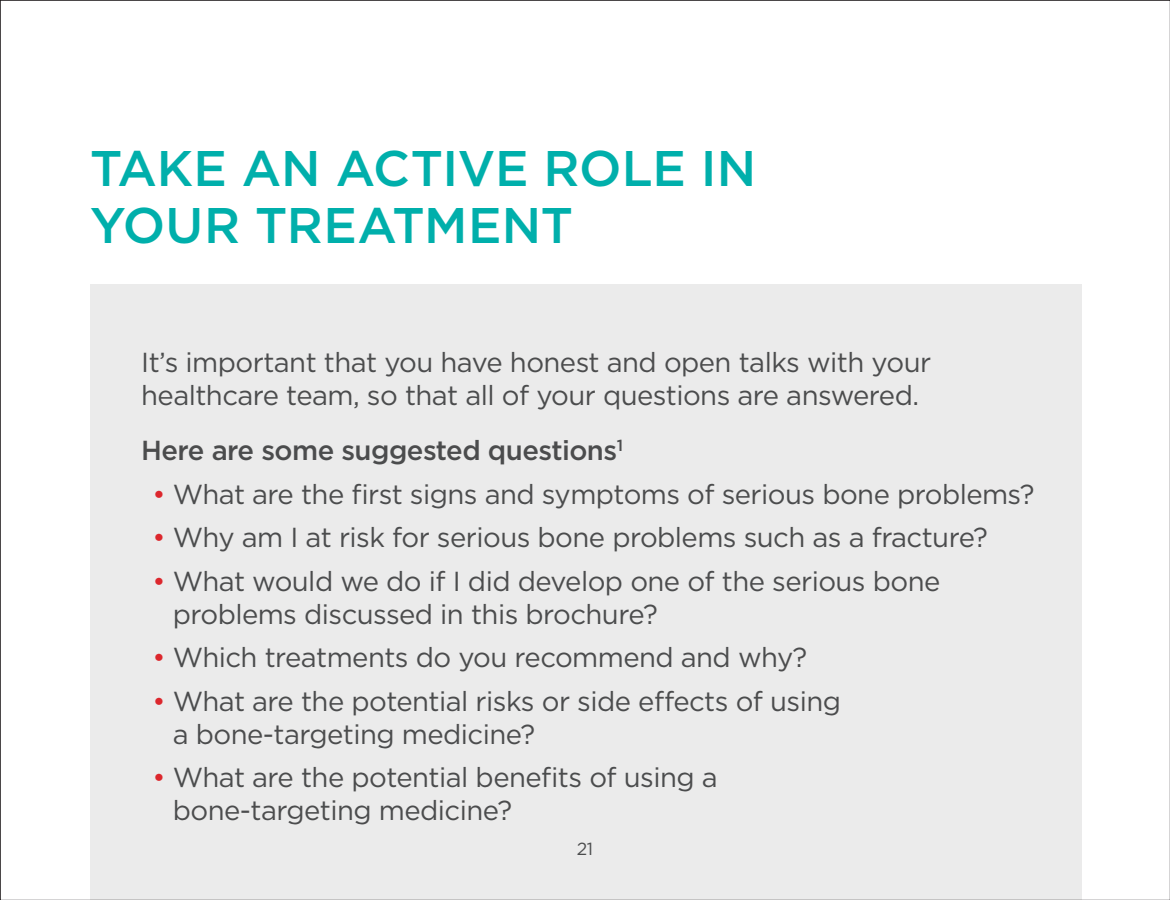
<style>
.page{position:relative;width:1170px;height:900px;background:#fff}
.page>*{position:absolute;margin:0;border:0;box-sizing:border-box;transform-origin:0 0}
.t1{font:500 50px/57.5px "Gotham";letter-spacing:-.005em;color:#00afab}
.t2{font:27.5px/32.5px "Gotham";letter-spacing:-.02em;color:#4b4c4d}
.t3{font:500 27.5px "Gotham";letter-spacing:-.02em;color:#4b4c4d}
.t4{font:17.5px "Gotham";color:#4b4c4d}
.s1{color:#dc272d}
</style>
<div class="page">
<div style="left:90px;top:284px;width:991px;height:616px;background:#ebebeb"></div>
<p class="t1" style="left:90px;top:139px;width:668px">TAKE AN ACTIVE ROLE IN<br>YOUR TREATMENT</p>
<p class="t2" style="left:141px;top:346px;width:791px">It’s important that you have honest and open talks with your healthcare team, so that all of your questions are answered.</p>
<p class="t3" style="left:141px;top:432px;width:483px">Here are some suggested questions<sup>1</sup></p>
<p class="t2" style="left:152px;top:477px;width:884px"><span class="s1">•</span> What are the first signs and symptoms of serious bone problems?</p>
<p class="t2" style="left:152px;top:521px;width:837px"><span class="s1">•</span> Why am I at risk for serious bone problems such as a fracture?</p>
<p class="t2" style="left:173px;top:564px;width:769px;text-indent:-20px"><span class="s1">•</span> What would we do if I did develop one of the serious bone problems discussed in this brochure?</p>
<p class="t2" style="left:152px;top:641px;width:656px"><span class="s1">•</span> Which treatments do you recommend and why?</p>
<p class="t2" style="left:173px;top:684px;width:670px;text-indent:-20px"><span class="s1">•</span> What are the potential risks or side effects of using a bone-targeting medicine?</p>
<p class="t2" style="left:173px;top:761px;width:547px;text-indent:-20px"><span class="s1">•</span> What are the potential benefits of using a bone-targeting medicine?</p>
<p class="t4" style="left:577px;top:838px;width:18px">21</p>
</div>
